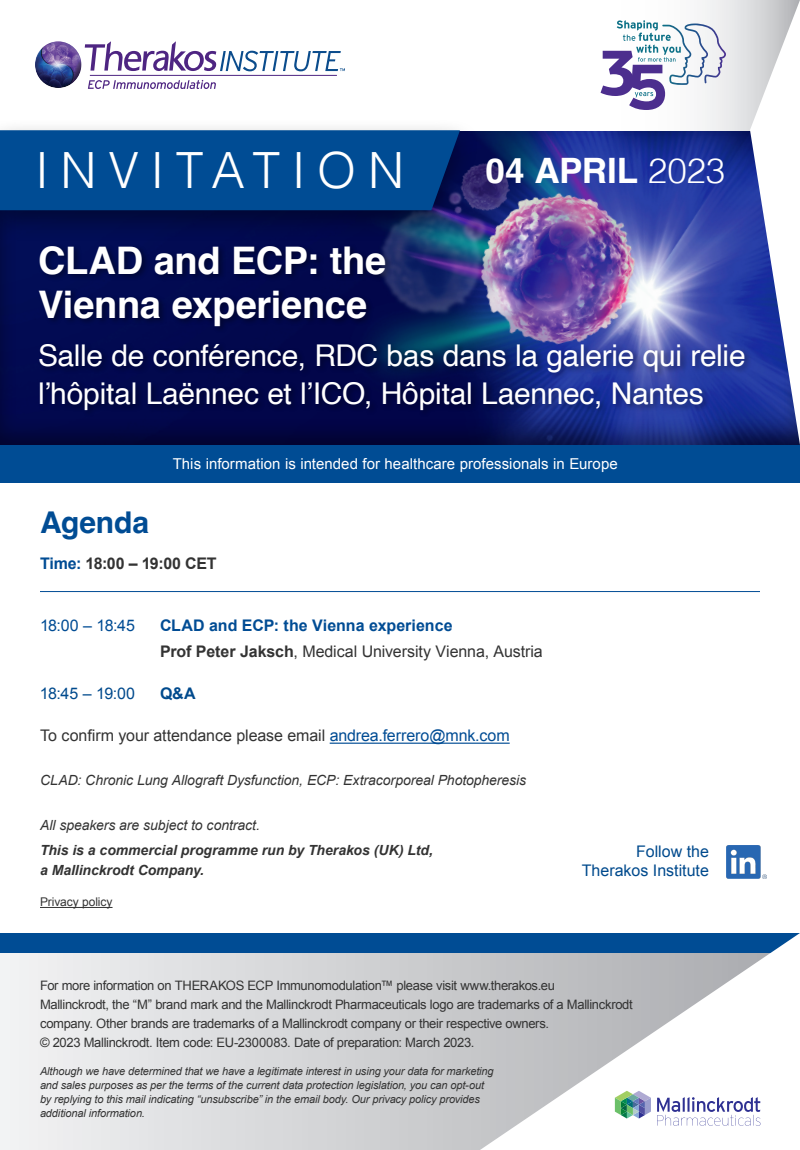
<style>
.page{position:relative;width:800px;height:1150px;background:#fff}
.page>*{position:absolute;margin:0;border:0;box-sizing:border-box;transform-origin:0 0}
.t1{font:300 50px "Helvetica";letter-spacing:.23em;color:#fff}
.t2{font:700 38px/44px "Helvetica";letter-spacing:-.01em;color:#fff}
.t3{font:700 35px "Helvetica";letter-spacing:-.005em;color:#fff}
.t4{font:30px/38px "Helvetica";letter-spacing:-.01em;color:#fff}
.t5{font:700 30px "Helvetica";letter-spacing:-.005em;color:#004c94}
.t6{font:16px/27px "Arial";letter-spacing:-.005em;color:#333}
.t7{font:16px/19.2px "Arial";color:#004a8d;text-align:right}
.t8{font:700 16px "Arial";letter-spacing:-.01em;color:#333}
.t9{font:16px "Arial";letter-spacing:-.025em;color:#004c94}
.t10{font:700 16px "Arial";color:#004a8d}
.t11{font:15px "Arial";letter-spacing:.005em;color:#fff}
.t12{font:italic 14px "Arial";letter-spacing:-.005em;color:#333}
.t13{font:italic 700 14px/20px "Arial";letter-spacing:-.005em;color:#333}
.t14{font:13px/19px "Arial";letter-spacing:-.025em;color:#333}
.t15{font:12px "Arial";letter-spacing:-.005em;color:#333}
.t16{font:italic 11px/14px "Arial";letter-spacing:-.01em;color:#333}
.s1{font-weight:300}
.s2{color:#004c94}
.s3{font-weight:700;color:#004c94}
.s4{font-weight:700}
</style>
<div class="page">
<hr style="left:330px;top:743px;width:180px;height:1px;background:#004c94">
<img style="left:726px;top:845px;width:40px;height:34px">
<hr style="left:40px;top:907px;width:73px;height:1px;background:#333">
<hr style="left:40px;top:591px;width:720px;height:1px;background:#004c94">
<svg style="left:0;top:953px;width:480px;height:197px;background:#dbdcde"></svg>
<div style="left:0;top:933px;width:800px;height:20px;background:#004c94"></div>
<svg style="left:480px;top:933px;width:320px;height:217px"></svg>
<svg style="left:615px;top:1091px;width:36px;height:28px"></svg>
<svg style="left:657px;top:1097px;width:103px;height:29px"></svg>
<div style="left:0;top:445px;width:800px;height:38px;background:#004c94"></div>
<div style="left:0;top:128px;width:800px;height:317px;background:#000;opacity:.4"></div>
<svg style="left:35px;top:0;width:715px;height:130px"></svg>
<svg style="left:750px;top:0;width:50px;height:445px"></svg>
<img style="left:35px;top:41px;width:46px;height:47px;border-radius:23px">
<hr style="left:90px;top:75px;width:247px;height:1px;background:#4e2582">
<svg style="left:88px;top:80px;width:128px;height:9px"></svg>
<svg style="left:85px;top:41px;width:260px;height:30px"></svg>
<div style="left:37px;top:243px;width:715px;height:175px;background:#000;opacity:.4"></div>
<svg style="left:601px;top:20px;width:106px;height:90px"></svg>
<div style="left:0;top:118px;width:480px;height:125px;background:#000;opacity:.4"></div>
<div style="left:0;top:130px;width:460px;height:80px;background:#004c94"></div>
<h1 class="t1" style="left:35px;top:128px;width:371px">INVITATION</h1>
<h3 class="t3" style="left:486px;top:150px;width:241px">04 APRIL <span class="s1">2023</span></h3>
<h2 class="t2" style="left:38px;top:242px;width:350px">CLAD and ECP: the<br>Vienna experience</h2>
<h3 class="t4" style="left:38px;top:337px;width:709px">Salle de conférence, RDC bas dans la galerie qui relie l’hôpital Laënnec et l’ICO, Hôpital Laennec, Nantes</h3>
<p class="t11" style="left:173px;top:454px;width:447px">This information is intended for healthcare professionals in Europe</p>
<h3 class="t5" style="left:40px;top:504px;width:111px">Agenda</h3>
<p class="t8" style="left:40px;top:552px;width:178px"><span class="s2">Time:</span> 18:00 – 19:00 CET</p>
<p class="t9" style="left:40px;top:614px;width:97px">18:00 – 18:45</p>
<p class="t6" style="left:160px;top:612px;width:384px"><span class="s3">CLAD and ECP: the Vienna experience<br></span><span class="s4">Prof Peter Jaksch</span>, Medical University Vienna, Austria</p>
<p class="t7" style="left:40px;top:684px;width:97px">18:45 – 19:00</p>
<p class="t10" style="left:160px;top:683px;width:37px">Q&amp;A</p>
<p class="t6" style="left:40px;top:723px;width:471px">To confirm your attendance please email <span class="s2">andrea.ferrero@mnk.com</span></p>
<p class="t12" style="left:40px;top:771px;width:488px">CLAD: Chronic Lung Allograft Dysfunction, ECP: Extracorporeal Photopheresis</p>
<p class="t12" style="left:40px;top:816px;width:221px">All speakers are subject to contract.</p>
<p class="t13" style="left:40px;top:841px;width:395px">This is a commercial programme run by Therakos (UK) Ltd, a Mallinckrodt Company.</p>
<p class="t15" style="left:40px;top:894px;width:74px">Privacy policy</p>
<p class="t7" style="left:582px;top:842px;width:129px">Follow the<br>Therakos Institute</p>
<p class="t14" style="left:40px;top:977px;width:594px">For more information on THERAKOS ECP Immunomodulation™ please visit www.therakos.eu<br>Mallinckrodt, the “M” brand mark and the Mallinckrodt Pharmaceuticals logo are trademarks of a Mallinckrodt company. Other brands are trademarks of a Mallinckrodt company or their respective owners.<br>© 2023 Mallinckrodt. Item code: EU-2300083. Date of preparation: March 2023.</p>
<p class="t16" style="left:40px;top:1064px;width:455px">Although we have determined that we have a legitimate interest in using your data for marketing and sales purposes as per the terms of the current data protection legislation, you can opt-out by replying to this mail indicating “unsubscribe” in the email body. Our privacy policy provides additional information.</p>
</div>
